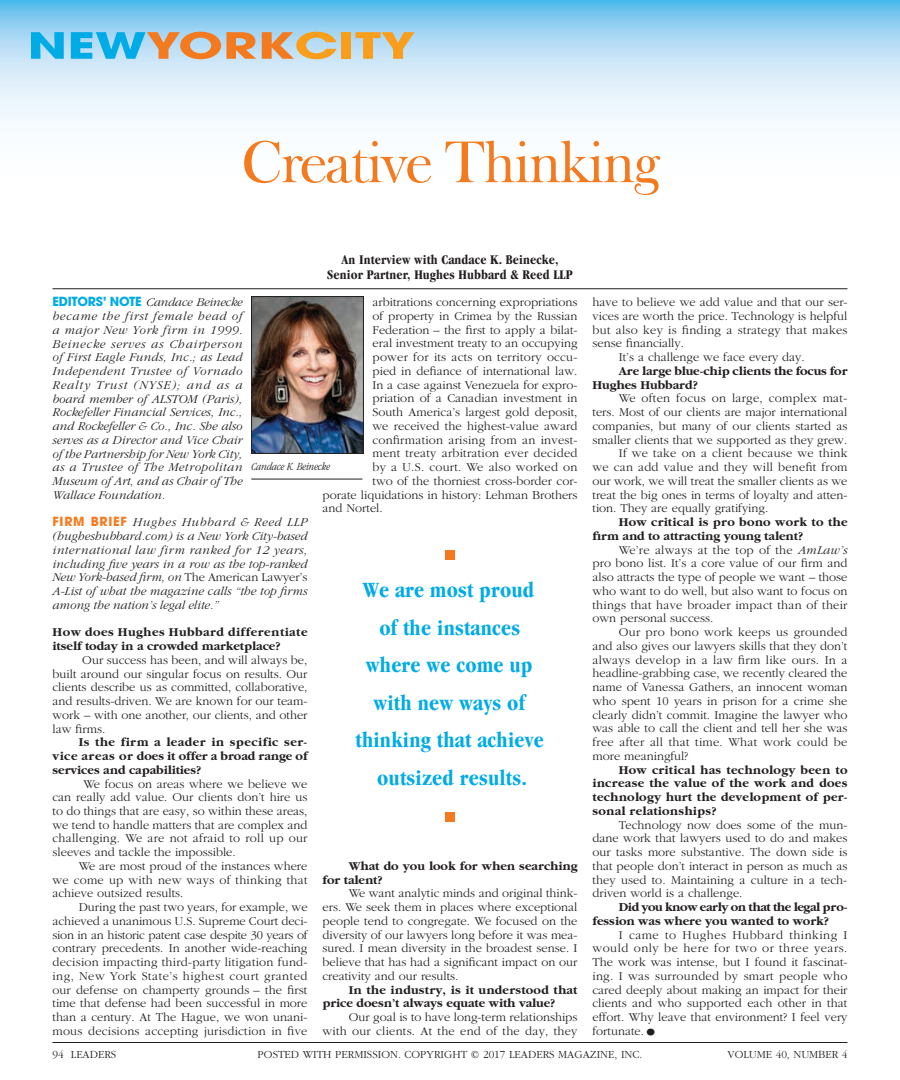
<style>
.page{position:relative;width:900px;height:1080px;background:#fff}
.page>*{position:absolute;margin:0;border:0;box-sizing:border-box;transform-origin:0 0}
.t1{font:60px "Frys Baskerville BT";letter-spacing:-.04em;color:#f47a20}
.t2{font:700 35.88px "Avant Garde";color:#f47a20;scale:1.46 1}
.t3{font:700 condensed 22.5px/37.5px "Garamond";letter-spacing:.01em;color:#00abe6;text-align:center}
.t4{font:700 condensed 13.75px/15px "Garamond";letter-spacing:.01em;color:#231f20;text-align:center}
.t5{font:300 12.5px/13.8px "Garamond";color:#231f20;text-align:justify}
.t6{font:italic 300 12.5px/13.8px "Garamond";color:#231f20;text-align:justify}
.t7{font:700 12.5px/13.8px "Garamond";color:#231f20}
.t8{font:300 12.5px "Garamond";letter-spacing:.02em;color:#231f20}
.t9{font:700 12.5px/13.8px "Garamond";letter-spacing:.04em;color:#231f20}
.t10{font:700 12.5px/13.8px "Garamond";letter-spacing:.02em;color:#231f20}
.t11{font:300 12.5px "Garamond";letter-spacing:.025em;color:#231f20}
.t12{font:300 11.25px "Garamond";color:#231f20}
.t13{font:italic 300 condensed 11.25px "Garamond";color:#231f20}
.s1{color:#00abe6}
.s2{color:#f99d1c}
.s3{font-family:"Avant Garde";font-weight:700;font-style:normal;color:#00abe6}
.s4{font-family:"Avant Garde";font-weight:700;font-style:normal;color:#f47a20}
.s5{font-style:normal}
.s6{font-style:italic}
.s7{font-size:22.5px}
</style>
<div class="page">
<svg style="left:0;top:0;width:900px;height:123px;background:#bee1f6"></svg>
<img style="left:253px;top:298px;width:109px;height:154px">
<div style="left:251px;top:296px;width:113px;height:158px;border:1px solid #231f20"></div>
<hr style="left:251px;top:479px;width:111px;height:1px;background:#231f20">
<hr style="left:52px;top:288px;width:796px;height:1px;background:#231f20">
<div style="left:445px;top:550px;width:10px;height:10px;background:#f47a20"></div>
<div style="left:445px;top:812px;width:10px;height:10px;background:#f47a20"></div>
<hr style="left:52px;top:1042px;width:796px;height:1px;background:#231f20">
<h2 class="t2" style="left:28px;top:22px;width:267px"><span class="s1">NEW</span>YORK<span class="s2">CITY</span></h2>
<h1 class="t1" style="left:241px;top:125px;width:419px">Creative Thinking</h1>
<p class="t4" style="left:327px;top:252px;width:247px">An Interview with Candace K. Beinecke,<br>Senior Partner, Hughes Hubbard &amp; Reed LLP</p>
<p class="t6" style="left:52px;top:296px;width:192px"><span class="s3">EDITORS’ NOTE</span> Candace Beinecke became the first female head of a major New York firm in 1999.<br>Beinecke serves as Chairperson of First Eagle Funds, Inc.; as Lead Independent Trustee of Vornado Realty Trust (NYSE); and as a board member of ALSTOM (Paris), Rockefeller Financial Services, Inc., and Rockefeller &amp; Co., Inc. She also serves as a Director and Vice Chair of the Partnership for New York City, as a Trustee of The Metropolitan Museum of Art, and as Chair of The Wallace Foundation.</p>
<p class="t6" style="left:52px;top:516px;width:257px"><span class="s4">FIRM BRIEF</span> Hughes Hubbard &amp; Reed LLP (hugheshubbard.com) is a New York City-based international law firm ranked for 12 years, including five years in a row as the top-ranked New York-based firm, on <span class="s5">The American Lawyer’s </span>A-List of what the magazine calls “the top firms among the nation’s legal elite.”</p>
<p class="t9" style="left:52px;top:626px;width:257px">How does Hughes Hubbard differentiate itself today in a crowded marketplace?</p>
<p class="t5" style="left:52px;top:653px;width:257px;text-indent:30px">Our success has been, and will always be, built around our singular focus on results. Our clients describe us as committed, collaborative, and results-driven. We are known for our team&shy;work – with one another, our clients, and other law firms.</p>
<p class="t7" style="left:52px;top:736px;width:257px;text-align:justify;text-indent:26px">Is the firm a leader in specific ser&shy;vice areas or does it offer a broad range of services and capabilities?</p>
<p class="t5" style="left:52px;top:777px;width:257px;text-indent:31px">We focus on areas where we believe we can really add value. Our clients don’t hire us to do things that are easy, so within these areas, we tend to handle matters that are complex and challenging. We are not afraid to roll up our sleeves and tackle the impossible.</p>
<p class="t5" style="left:52px;top:859px;width:257px;text-indent:26px">We are most proud of the instances where we come up with new ways of thinking that achieve outsized results.</p>
<p class="t5" style="left:52px;top:901px;width:257px;text-indent:26px">During the past two years, for example, we achieved a unanimous U.S. Supreme Court deci&shy;sion in an historic patent case despite 30 years of contrary precedents. In another wide-reaching decision impacting third-party litigation fund&shy;ing, New York State’s highest court granted our defense on champerty grounds – the first time that defense had been successful in more than a century. At The Hague, we won unani&shy;mous decisions accepting jurisdiction in five</p>
<p class="t5" style="left:372px;top:296px;width:207px">arbitrations concerning expropriations</p>
<p class="t5" style="left:372px;top:309px;width:206px">of property in Crimea by the Russian</p>
<p class="t5" style="left:372px;top:323px;width:206px">Federation – the first to apply a bilat-</p>
<p class="t5" style="left:372px;top:337px;width:206px">eral investment treaty to an occupying</p>
<p class="t8" style="left:372px;top:351px;width:207px">power for its acts on territory occu-</p>
<p class="t5" style="left:372px;top:364px;width:207px">pied in defiance of international law.</p>
<p class="t5" style="left:372px;top:378px;width:207px">In a case against Venezuela for expro-</p>
<p class="t5" style="left:372px;top:392px;width:207px">priation of a Canadian investment in</p>
<p class="t5" style="left:372px;top:406px;width:206px">South America’s largest gold deposit,</p>
<p class="t5" style="left:372px;top:419px;width:206px">we received the highest-value award</p>
<p class="t8" style="left:372px;top:433px;width:207px">confirmation arising from an invest-</p>
<p class="t8" style="left:372px;top:447px;width:207px">ment treaty arbitration ever decided</p>
<p class="t8" style="left:372px;top:461px;width:207px">by a U.S. court. We also worked on</p>
<p class="t5" style="left:372px;top:474px;width:206px">two of the thorniest cross-border cor-</p>
<p class="t5" style="left:322px;top:488px;width:256px">porate liquidations in history: Lehman Brothers</p>
<p class="t5" style="left:322px;top:502px;width:62px">and Nortel.</p>
<p class="t13" style="left:251px;top:460px;width:80px">Candace K. Beinecke</p>
<h3 class="t3" style="left:356px;top:571px;width:190px">We are most proud of the instances where we come up with new ways of thinking that achieve outsized results.</h3>
<p class="t7" style="left:322px;top:859px;width:257px;text-indent:26px">What do you look for when searching for talent?</p>
<p class="t5" style="left:322px;top:887px;width:257px;text-indent:26px">We want analytic minds and original think&shy;ers. We seek them in places where exceptional people tend to congregate. We focused on the diversity of our lawyers long before it was mea&shy;sured. I mean diversity in the broadest sense. I believe that has had a significant impact on our creativity and our results.</p>
<p class="t7" style="left:322px;top:983px;width:257px;text-indent:26px">In the industry, is it understood that price doesn’t always equate with value?</p>
<p class="t5" style="left:322px;top:1011px;width:257px;text-align:right">Our goal is to have long-term relationships with our clients. At the end of the day, they</p>
<p class="t5" style="left:592px;top:296px;width:256px">have to believe we add value and that our ser-</p>
<p class="t5" style="left:592px;top:309px;width:256px">vices are worth the price. Technology is helpful</p>
<p class="t8" style="left:592px;top:323px;width:257px">but also key is finding a strategy that makes</p>
<p class="t5" style="left:592px;top:337px;width:93px">sense financially.</p>
<p class="t5" style="left:619px;top:351px;width:187px">It’s a challenge we face every day.</p>
<p class="t7" style="left:592px;top:364px;width:256px;text-indent:26px">Are large blue-chip clients the focus for<br>Hughes Hubbard?</p>
<p class="t11" style="left:619px;top:392px;width:230px">We often focus on large, complex mat-</p>
<p class="t5" style="left:592px;top:406px;width:256px">ters. Most of our clients are major international</p>
<p class="t5" style="left:592px;top:419px;width:256px">companies, but many of our clients started as</p>
<p class="t5" style="left:592px;top:433px;width:256px">smaller clients that we supported as they grew.</p>
<p class="t8" style="left:619px;top:447px;width:230px">If we take on a client because we think</p>
<p class="t8" style="left:592px;top:461px;width:257px">we can add value and they will benefit from</p>
<p class="t5" style="left:592px;top:474px;width:256px">our work, we will treat the smaller clients as we</p>
<p class="t5" style="left:592px;top:488px;width:256px">treat the big ones in terms of loyalty and atten-</p>
<p class="t5" style="left:592px;top:502px;width:177px">tion. They are equally gratifying.</p>
<p class="t10" style="left:592px;top:516px;width:257px;text-indent:26px">How critical is pro bono work to the firm and to attracting young talent?</p>
<p class="t5" style="left:592px;top:543px;width:257px;text-indent:26px">We’re always at the top of the <span class="s6">AmLaw’s </span>pro bono list. It’s a core value of our firm and also attracts the type of people we want – those who want to do well, but also want to focus on things that have broader impact than of their own personal success.</p>
<p class="t5" style="left:592px;top:626px;width:257px;text-indent:26px">Our pro bono work keeps us grounded and also gives our lawyers skills that they don’t always develop in a law firm like ours. In a headline-grabbing case, we recently cleared the name of Vanessa Gathers, an innocent woman who spent 10 years in prison for a crime she clearly didn’t commit. Imagine the lawyer who was able to call the client and tell her she was free after all that time. What work could be more meaningful?</p>
<p class="t7" style="left:592px;top:763px;width:257px;text-align:justify;text-indent:26px">How critical has technology been to increase the value of the work and does technology hurt the development of per&shy;sonal relationships?</p>
<p class="t5" style="left:592px;top:818px;width:257px;text-indent:26px">Technology now does some of the mun&shy;dane work that lawyers used to do and makes our tasks more substantive. The down side is that people don’t interact in person as much as they used to. Maintaining a culture in a tech&shy;driven world is a challenge.</p>
<p class="t7" style="left:592px;top:901px;width:257px;text-indent:26px">Did you know early on that the legal pro&shy;fession was where you wanted to work?</p>
<p class="t5" style="left:592px;top:928px;width:257px;text-indent:26px">I came to Hughes Hubbard thinking I would only be here for two or three years.<br>The work was intense, but I found it fascinat&shy;ing. I was surrounded by smart people who cared deeply about making an impact for their clients and who supported each other in that effort. Why leave that environment? I feel very fortunate. <span class="s7">•</span></p>
<p class="t12" style="left:52px;top:1048px;width:65px">94 LEADERS</p>
<p class="t12" style="left:258px;top:1048px;width:386px">POSTED WITH PERMISSION. COPYRIGHT © 2017 LEADERS MAGAZINE, INC.</p>
<p class="t12" style="left:728px;top:1048px;width:121px">VOLUME 40, NUMBER 4</p>
</div>
